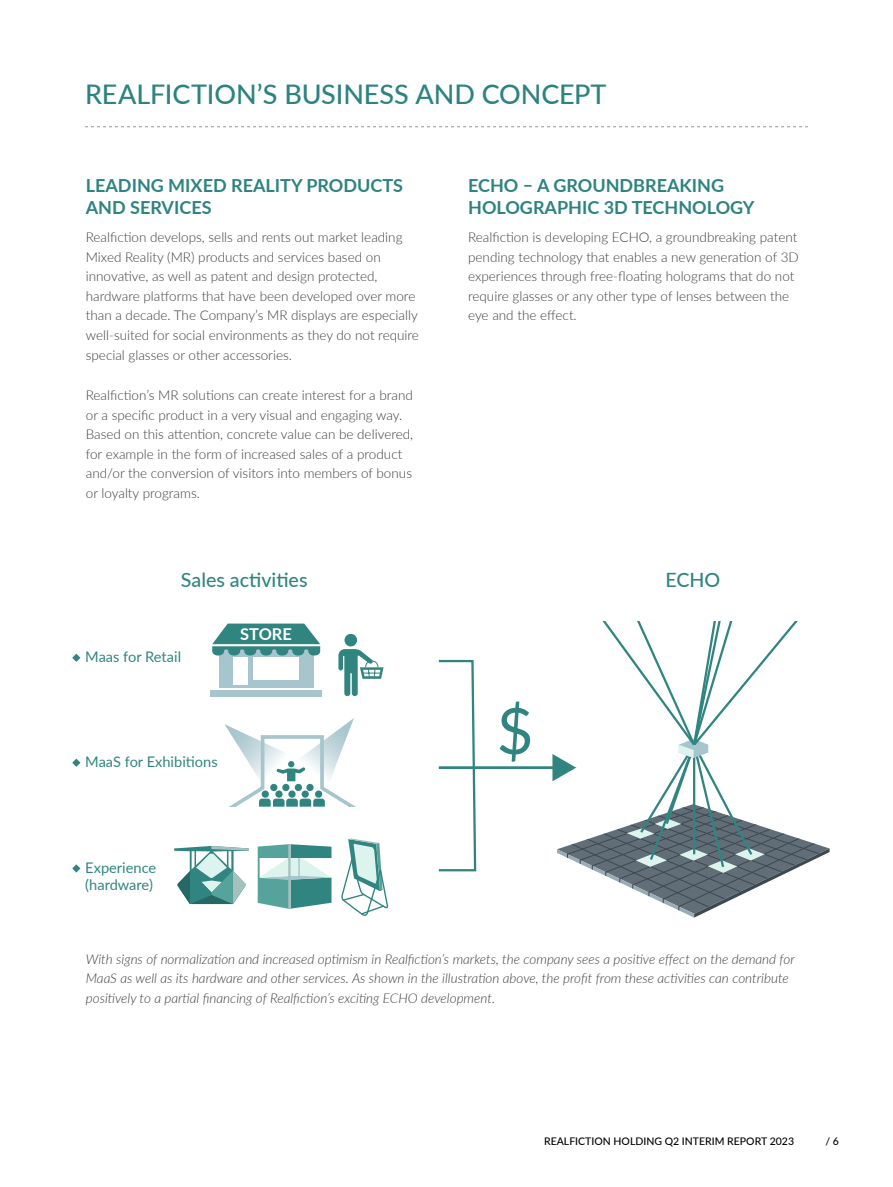
<style>
.page{position:relative;width:893px;height:1187px;background:#fff}
.page>*{position:absolute;margin:0;border:0;box-sizing:border-box;transform-origin:0 0}
.t1{font:64.05px "Lato";color:#318581}
.t2{font:500 27px "Lato";letter-spacing:-.005em;color:#2d8380}
.t3{font:500 19.65px "Lato";color:#318581}
.t4{font:700 18px/22.5px "Lato";color:#2d8380}
.t5{font:700 16.35px "Lato";color:#fff}
.t6{font:14.7px/17.5px "Lato";color:#318581}
.t7{font:300 13.5px/19.5px "Lato";color:#3c3c3b}
.t8{font:italic 300 13.5px/19.5px "Lato";color:#3c3c3b}
.t9{font:500 10.5px "Lato";color:#000}
</style>
<div class="page">
<svg style="left:85px;top:126px;width:723px;height:1px"></svg>
<svg style="left:438px;top:659px;width:39px;height:213px"></svg>
<hr style="left:439px;top:766px;width:117px;height:3px;background:#318581">
<svg style="left:72px;top:653px;width:8px;height:9px"></svg>
<svg style="left:72px;top:758px;width:8px;height:8px"></svg>
<svg style="left:72px;top:864px;width:8px;height:8px"></svg>
<div style="left:219px;top:647px;width:94px;height:41px;background:#a6c5cc"></div>
<div style="left:210px;top:690px;width:112px;height:6px;background:#a6c5cc"></div>
<svg style="left:212px;top:623px;width:108px;height:34px"></svg>
<div style="left:234px;top:657px;width:14px;height:28px;background:#fff"></div>
<div style="left:253px;top:657px;width:46px;height:23px;background:#fff"></div>
<div style="left:344px;top:634px;width:13px;height:12px;background:#318581;border-radius:50%"></div>
<svg style="left:338px;top:649px;width:45px;height:47px"></svg>
<svg style="left:224px;top:718px;width:130px;height:88px"></svg>
<svg style="left:174px;top:846px;width:75px;height:58px"></svg>
<svg style="left:341px;top:838px;width:48px;height:78px"></svg>
<svg style="left:258px;top:844px;width:73px;height:64px"></svg>
<svg style="left:552px;top:621px;width:278px;height:296px"></svg>
<h2 class="t2" style="left:85px;top:75px;width:523px">REALFICTION’S BUSINESS AND CONCEPT</h2>
<h3 class="t4" style="left:86px;top:173px;width:319px">LEADING MIXED REALITY PRODUCTS<br>AND SERVICES</h3>
<p class="t7" style="left:86px;top:227px;width:335px">Realfiction develops, sells and rents out market leading Mixed Reality (MR) products and services based on innovative, as well as patent and design protected, hardware platforms that have been developed over more than a decade. The Company’s MR displays are especially well-suited for social environments as they do not require special glasses or other accessories.</p>
<p class="t7" style="left:86px;top:385px;width:329px">Realfiction’s MR solutions can create interest for a brand or a specific product in a very visual and engaging way.<br>Based on this attention, concrete value can be delivered, for example in the form of increased sales of a product and/or the conversion of visitors into members of bonus or loyalty programs.</p>
<h3 class="t4" style="left:468px;top:173px;width:288px">ECHO – A GROUNDBREAKING<br>HOLOGRAPHIC 3D TECHNOLOGY</h3>
<p class="t7" style="left:468px;top:227px;width:332px">Realfiction is developing ECHO, a groundbreaking patent pending technology that enables a new generation of 3D experiences through free-floating holograms that do not require glasses or any other type of lenses between the eye and the effect.</p>
<h3 class="t3" style="left:181px;top:565px;width:128px">Sales activities</h3>
<h3 class="t3" style="left:665px;top:565px;width:56px">ECHO</h3>
<p class="t6" style="left:85px;top:647px;width:97px">Maas for Retail</p>
<p class="t5" style="left:240px;top:622px;width:53px">STORE</p>
<p class="t6" style="left:85px;top:752px;width:134px">MaaS for Exhibitions</p>
<p class="t6" style="left:85px;top:857px;width:72px">Experience (hardware)</p>
<h1 class="t1" style="left:496px;top:685px;width:39px">$</h1>
<p class="t8" style="left:86px;top:948px;width:711px">With signs of normalization and increased optimism in Realfiction’s markets, the company sees a positive effect on the demand for<br>MaaS as well as its hardware and other services. As shown in the illustration above, the profit from these activities can contribute positively to a partial financing of Realfiction’s exciting ECHO development.</p>
<p class="t9" style="left:544px;top:1133px;width:251px">REALFICTION HOLDING Q2 INTERIM REPORT 2023</p>
<p class="t9" style="left:825px;top:1133px;width:15px">/ 6</p>
</div>
